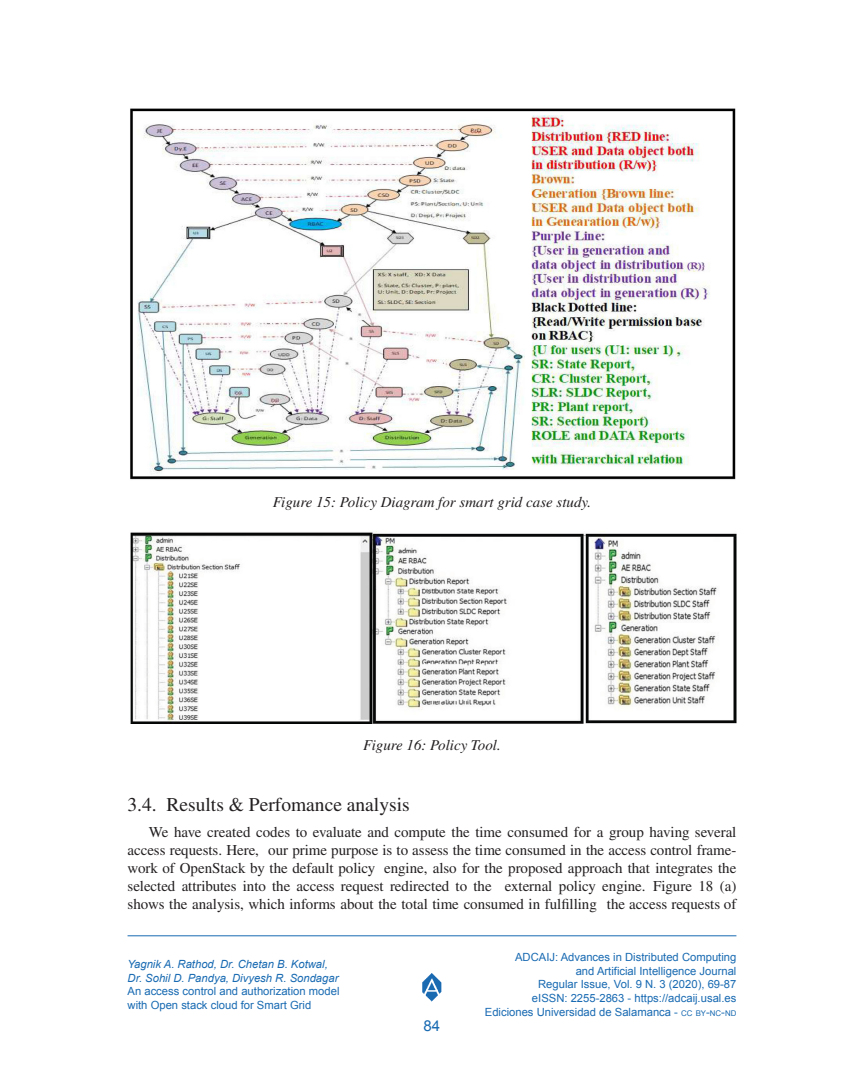
<style>
.page{position:relative;width:864px;height:1080px;background:#fff}
.page>*{position:absolute;margin:0;border:0;box-sizing:border-box;transform-origin:0 0}
.t1{font:19.5px "Times LT Std";color:#231f20}
.t2{font:15px/18px "Times LT Std";letter-spacing:-.005em;color:#231f20;text-align:justify}
.t3{font:italic 15px "Times LT Std";color:#231f20}
.t4{font:15px "Arial";color:#186ab2}
.t5{font:11.25px/14px "Arial";color:#186ab2}
.t6{font:italic 11.25px/13.5px "Arial";color:#186ab2}
.s1{font-size:7.8px}
.s2{font-style:inherit}
</style>
<div class="page">
<img style="left:422px;top:973px;width:20px;height:29px">
<hr style="left:128px;top:935px;width:608px;height:1px;background:#186ab2">
<img style="left:130px;top:108px;width:606px;height:372px">
<img style="left:130px;top:531px;width:606px;height:193px">
<p class="t3" style="left:273px;top:493px;width:320px">Figure 15: Policy Diagram for smart grid case study.</p>
<p class="t3" style="left:363px;top:737px;width:139px">Figure 16: Policy Tool.</p>
<h1 class="t1" style="left:128px;top:793px;width:284px">3.4. Results &amp; Perfomance analysis</h1>
<p class="t2" style="left:128px;top:823px;width:610px;text-indent:21px">We have created codes to evaluate and compute the time consumed for a group having several access requests. Here, our prime purpose is to assess the time consumed in the access control frame&shy;work of OpenStack by the default policy engine, also for the proposed approach that integrates the selected attributes into the access request redirected to the external policy engine. Figure 18 (a) shows the analysis, which informs about the total time consumed in fulfilling the access requests of</p>
<p class="t6" style="left:128px;top:958px;width:212px">Yagnik A. Rathod, Dr. Chetan B. Kotwal,<br>Dr. Sohil D. Pandya, Divyesh R. Sondagar</p>
<p class="t5" style="left:128px;top:984px;width:213px;line-height:13.5px">An access control and authorization model with Open stack cloud for Smart Grid</p>
<p class="t4" style="left:424px;top:1017px;width:18px">84</p>
<p class="t5" style="left:485px;top:950px;width:253px;text-align:right">ADCAIJ: Advances in Distributed Computing<br>and Artificial Intelligence Journal<br>Regular Issue, Vol. 9 N. 3 (2020), 69-87<br>eISSN: 2255-2863 - https://adcaij.usal.es Ediciones Universidad de Salamanca - <span class="s1">CC BY</span><span class="s2">-</span><span class="s1">NC</span><span class="s2">-</span><span class="s1">ND</span></p>
</div>
